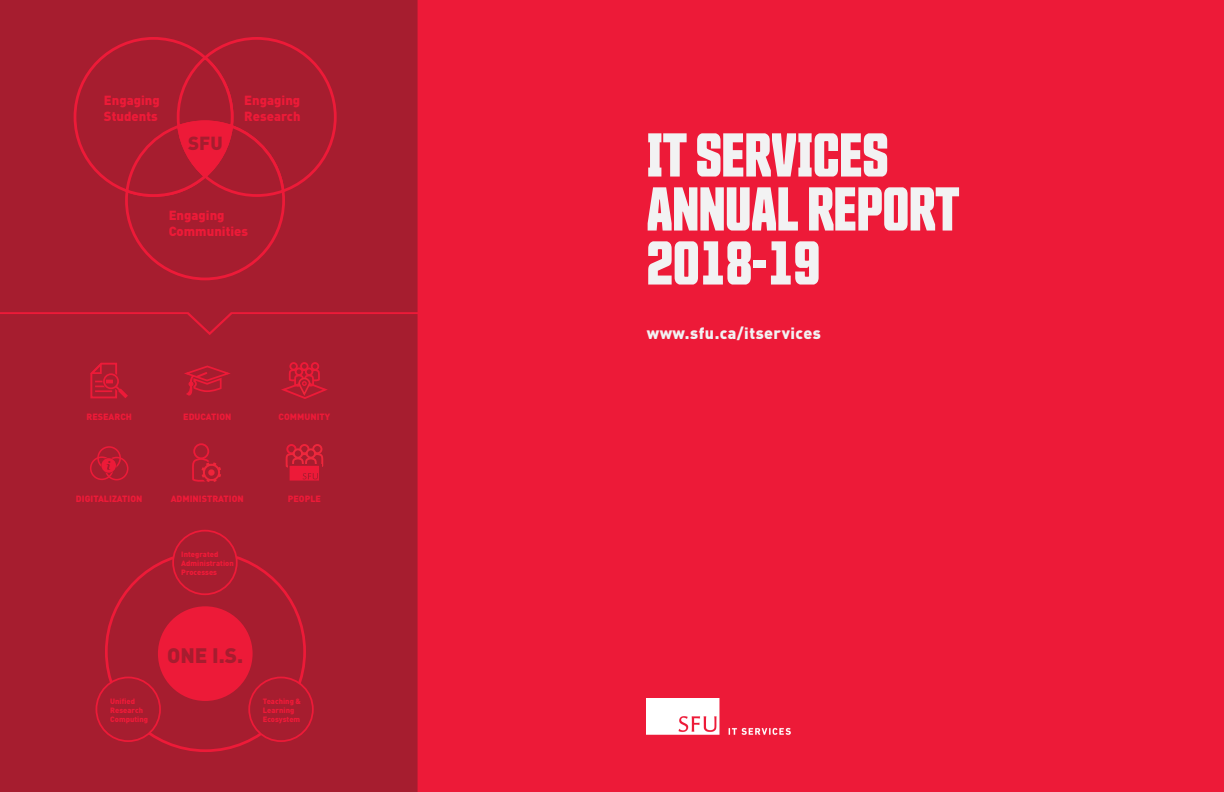
<style>
.page{position:relative;width:1224px;height:792px;background:#ed1a38}
.page>*{position:absolute;margin:0;border:0;box-sizing:border-box;transform-origin:0 0}
.t1{font:700 60px/54px "Countach";color:#f2f2f3}
.t2{font:900 20.7px "DIN Pro";color:#a61d2f}
.t3{font:900 18.7px "DIN Pro";color:#a61d2f}
.t4{font:900 16px "DIN Pro";letter-spacing:.03em;color:#f2f2f3}
.t5{font:900 13.1px/15.7px "DIN Pro";color:#ed1a38}
.t6{font:900 9px "DIN Pro";color:#ed1a38}
.t7{font:900 7.6px/9.2px "DIN Pro";color:#ed1a38}
</style>
<div class="page">
<div style="left:0;top:0;width:418px;height:314px;background:#a61d2f"></div>
<div style="left:0;top:314px;width:418px;height:478px;background:#a61d2f"></div>
<img style="left:647px;top:698px;width:143px;height:37px">
<div style="left:158px;top:606px;width:95px;height:95px;background:#ed1a38;border-radius:50%"></div>
<div style="left:173px;top:531px;width:64px;height:63px;background:#a61d2f;border-radius:50%"></div>
<div style="left:172px;top:530px;width:66px;height:65px;border:2px solid #ed1a38;border-radius:50%"></div>
<div style="left:96px;top:677px;width:64px;height:64px;background:#a61d2f;border-radius:50%"></div>
<div style="left:96px;top:677px;width:65px;height:65px;border:2px solid #ed1a38;border-radius:50%"></div>
<div style="left:249px;top:677px;width:64px;height:64px;background:#a61d2f;border-radius:50%"></div>
<div style="left:248px;top:677px;width:66px;height:65px;border:2px solid #ed1a38;border-radius:50%"></div>
<div style="left:178px;top:38px;width:157px;height:158px;background:#a61d2f;border-radius:50%"></div>
<div style="left:126px;top:122px;width:158px;height:157px;background:#a61d2f;border-radius:50%"></div>
<div style="left:75px;top:38px;width:157px;height:158px;background:#a61d2f;border-radius:50%"></div>
<svg style="left:124px;top:54px;width:162px;height:144px"></svg>
<svg style="left:90px;top:363px;width:38px;height:35px"></svg>
<svg style="left:184px;top:366px;width:47px;height:30px"></svg>
<div style="left:312px;top:363px;width:6px;height:7px;background:#a61d2f;border-radius:50%"></div>
<div style="left:311px;top:362px;width:8px;height:9px;border:2px solid #ed1a38;border-radius:50%"></div>
<div style="left:290px;top:363px;width:7px;height:7px;background:#a61d2f;border-radius:50%"></div>
<div style="left:289px;top:362px;width:9px;height:9px;border:2px solid #ed1a38;border-radius:50%"></div>
<div style="left:301px;top:363px;width:7px;height:7px;background:#a61d2f;border-radius:50%"></div>
<div style="left:300px;top:362px;width:9px;height:9px;border:2px solid #ed1a38;border-radius:50%"></div>
<svg style="left:278px;top:368px;width:50px;height:32px"></svg>
<div style="left:194px;top:444px;width:14px;height:14px;background:#a61d2f;border-radius:50%"></div>
<div style="left:193px;top:443px;width:16px;height:16px;border:2px solid #ed1a38;border-radius:50%"></div>
<div style="left:200px;top:461px;width:23px;height:22px;background:#a61d2f;border-radius:50%"></div>
<svg style="left:192px;top:457px;width:29px;height:25px"></svg>
<div style="left:90px;top:456px;width:24px;height:24px;border:2px solid #ed1a38;border-radius:50%"></div>
<div style="left:105px;top:457px;width:24px;height:23px;border:2px solid #ed1a38;border-radius:50%"></div>
<div style="left:97px;top:446px;width:24px;height:24px;border:2px solid #ed1a38;border-radius:50%"></div>
<svg style="left:101px;top:458px;width:15px;height:15px"></svg>
<div style="left:313px;top:445px;width:8px;height:8px;background:#a61d2f;border-radius:50%"></div>
<div style="left:312px;top:444px;width:10px;height:10px;border:2px solid #ee273c;border-radius:50%"></div>
<div style="left:287px;top:445px;width:9px;height:8px;background:#a61d2f;border-radius:50%"></div>
<div style="left:286px;top:444px;width:11px;height:10px;border:2px solid #ed1a38;border-radius:50%"></div>
<div style="left:300px;top:445px;width:9px;height:8px;background:#a61d2f;border-radius:50%"></div>
<div style="left:299px;top:444px;width:11px;height:10px;border:2px solid #ee243a;border-radius:50%"></div>
<div style="left:294px;top:449px;width:8px;height:9px;background:#a61d2f;border-radius:50%"></div>
<div style="left:293px;top:448px;width:10px;height:11px;border:2px solid #ee293e;border-radius:50%"></div>
<div style="left:307px;top:449px;width:8px;height:9px;background:#a61d2f;border-radius:50%"></div>
<div style="left:306px;top:448px;width:10px;height:11px;border:2px solid #ee293e;border-radius:50%"></div>
<div style="left:288px;top:464px;width:33px;height:19px;background:#a61d2f"></div>
<svg style="left:286px;top:452px;width:37px;height:29px"></svg>
<h3 class="t5" style="left:104px;top:92px;width:57px">Engaging<br>Students</h3>
<h3 class="t3" style="left:188px;top:130px;width:36px">SFU</h3>
<h3 class="t5" style="left:244px;top:92px;width:58px">Engaging<br>Research</h3>
<h3 class="t5" style="left:169px;top:207px;width:81px">Engaging<br>Communities</h3>
<p class="t6" style="left:86px;top:410px;width:47px">RESEARCH</p>
<p class="t6" style="left:279px;top:410px;width:53px">COMMUNITY</p>
<p class="t6" style="left:183px;top:410px;width:50px">EDUCATION</p>
<p class="t6" style="left:76px;top:493px;width:68px">DIGITALIZATION</p>
<p class="t6" style="left:171px;top:493px;width:75px">ADMINISTRATION</p>
<p class="t7" style="left:181px;top:549px;width:54px">Integrated<br>Administration<br>Processes</p>
<p class="t6" style="left:288px;top:493px;width:35px">PEOPLE</p>
<p class="t7" style="left:110px;top:696px;width:39px">Unified<br>Research<br>Computing</p>
<h2 class="t2" style="left:167px;top:641px;width:78px">ONE I.S.</h2>
<p class="t7" style="left:263px;top:696px;width:40px">Teaching &amp;<br>Learning<br>Ecosystem</p>
<h1 class="t1" style="left:647px;top:124px;width:314px">IT SERVICES<br>ANNUAL REPORT<br>2018-19</h1>
<h3 class="t4" style="left:647px;top:323px;width:176px">www.sfu.ca/itservices</h3>
</div>
